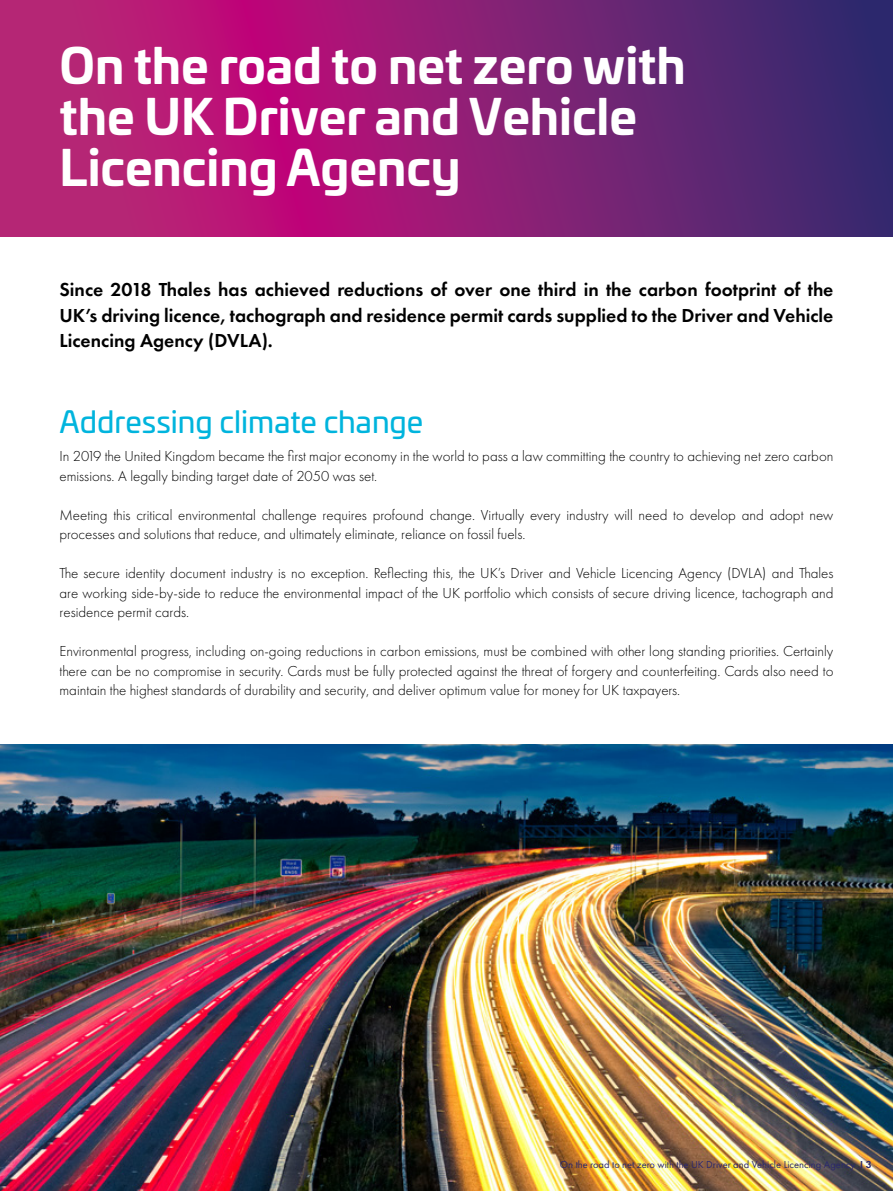
<style>
.page{position:relative;width:893px;height:1191px;background:#fff}
.page>*{position:absolute;margin:0;border:0;box-sizing:border-box;transform-origin:0 0}
.t1{font:700 48px/51px "Univia Pro";color:#fff}
.t2{font:30px "Univia Pro";color:#00b4dd}
.t3{font:600 19.5px/25.5px "Futura PT";color:#000;text-align:justify}
.t4{font:300 15px/19.5px "Futura PT";color:#000}
.t5{font:10.5px "Futura PT";color:#2c286d}
.s1{font-weight:600}
</style>
<div class="page">
<img style="left:0;top:744px;width:893px;height:447px">
<svg style="left:0;top:0;width:893px;height:236px;background:#8a1e74"></svg>
<h1 class="t1" style="left:60px;top:37px;width:628px">On the road to net zero with the UK Driver and Vehicle<br>Licencing Agency</h1>
<h3 class="t3" style="left:60px;top:277px;width:775px">Since 2018 Thales has achieved reductions of over one third in the carbon footprint of the UK’s driving licence, tachograph and residence permit cards supplied to the Driver and Vehicle Licencing Agency (DVLA).</h3>
<h2 class="t2" style="left:60px;top:399px;width:365px">Addressing climate change</h2>
<p class="t4" style="left:60px;top:446px;width:775px">In 2019 the United Kingdom became the first major economy in the world to pass a law committing the country to achieving net zero carbon emissions. A legally binding target date of 2050 was set.</p>
<p class="t4" style="left:60px;top:505px;width:775px">Meeting this critical environmental challenge requires profound change. Virtually every industry will need to develop and adopt new processes and solutions that reduce, and ultimately eliminate, reliance on fossil fuels.</p>
<p class="t4" style="left:60px;top:563px;width:775px;text-align:justify">The secure identity document industry is no exception. Reflecting this, the UK’s Driver and Vehicle Licencing Agency (DVLA) and Thales are working side-by-side to reduce the environmental impact of the UK portfolio which consists of secure driving licence, tachograph and residence permit cards.</p>
<p class="t4" style="left:60px;top:641px;width:775px;text-align:justify">Environmental progress, including on-going reductions in carbon emissions, must be combined with other long standing priorities. Certainly there can be no compromise in security. Cards must be fully protected against the threat of forgery and counterfeiting. Cards also need to maintain the highest standards of durability and security, and deliver optimum value for money for UK taxpayers.</p>
<p class="t5" style="left:560px;top:1158px;width:313px">On the road to net zero with the UK Driver and Vehicle Licencing Agency <span class="s1">I 3</span></p>
</div>
